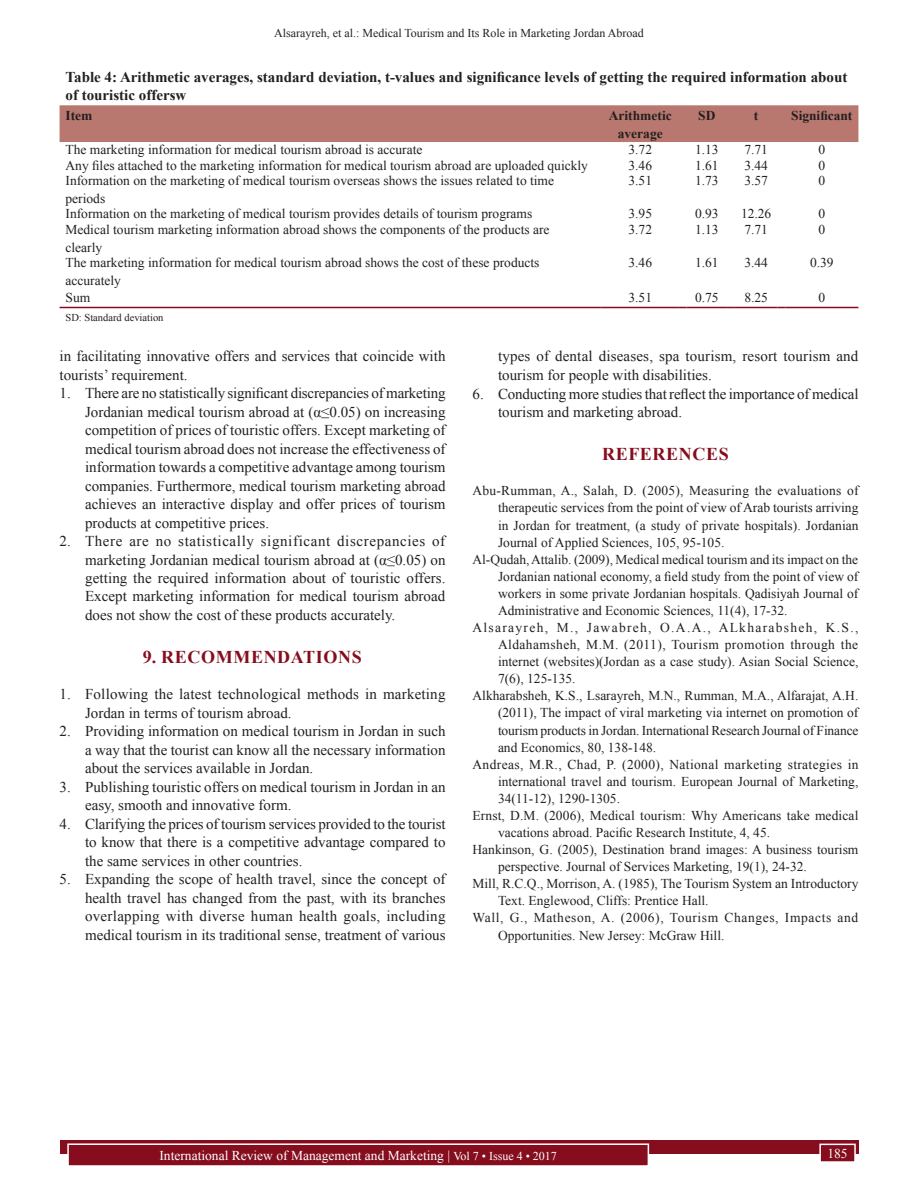
<style>
.page{position:relative;width:918px;height:1188px;background:#fff}
.page>*{position:absolute;margin:0;border:0;box-sizing:border-box;transform-origin:0 0}
.t1{font:700 18px "Times New Roman";letter-spacing:.035em;color:#850d1d}
.L{font:15px/18.5px "Times New Roman";color:#231f20;text-align:justify}
.LL{font:15px/18.5px "Times New Roman";color:#231f20;text-align:justify}
.TT{font:700 15px/18px "Times New Roman";color:#231f20}
.TX_No_After_Space{font:15px/18.5px "Times New Roman";color:#231f20}
.REF{font:13.5px/17.1px "Times New Roman";color:#231f20;text-align:justify}
.TB{font:13.5px/18px "Times New Roman";color:#231f20}
.REF-2{font:13.5px/17.1px "Times New Roman";letter-spacing:.045em;color:#231f20}
.t2{font:13.5px "Times New Roman";color:#fff}
.TCH{font:700 13.5px/18px "Times New Roman";color:#231f20;text-align:center}
.TBL{font:13.5px "Times New Roman";color:#231f20}
.t3{font:12px "Times New Roman";color:#231f20}
.TFN{font:10.5px "Times New Roman";color:#231f20}
.s1{font-size:12px}
</style>
<div class="page">
<div style="left:60px;top:1140px;width:798px;height:13px;background:#850d1d"></div>
<div style="left:68px;top:1144px;width:580px;height:22px;background:#850d1d"></div>
<div style="left:67px;top:1143px;width:582px;height:24px;border:2px solid #fff"></div>
<div style="left:820px;top:1144px;width:35px;height:18px;background:#850d1d"></div>
<div style="left:819px;top:1144px;width:37px;height:19px;border:2px solid #fff"></div>
<div style="left:60px;top:105px;width:798px;height:37px;background:#b8786f"></div>
<hr style="left:60px;top:307px;width:534px;height:1px;background:#850d1d">
<hr style="left:602px;top:307px;width:77px;height:1px;background:#850d1d">
<hr style="left:687px;top:307px;width:40px;height:1px;background:#850d1d">
<hr style="left:735px;top:307px;width:43px;height:1px;background:#850d1d">
<hr style="left:785px;top:307px;width:73px;height:1px;background:#850d1d">
<p class="t3" style="left:274px;top:25px;width:371px">Alsarayreh, et al.: Medical Tourism and Its Role in Marketing Jordan Abroad</p>
<p class="TT" style="left:66px;top:68px;width:783px">Table 4: Arithmetic averages, standard deviation, t‑values and significance levels of getting the required information about of touristic offersw</p>
<p class="TCH" style="left:66px;top:106px;width:28px">Item</p>
<p class="TCH" style="left:609px;top:106px;width:64px">Arithmetic average</p>
<p class="TCH" style="left:698px;top:106px;width:19px">SD</p>
<p class="TCH" style="left:754px;top:106px;width:6px">t</p>
<p class="TCH" style="left:791px;top:106px;width:63px">Significant</p>
<p class="TB" style="left:66px;top:140px;width:358px">The marketing information for medical tourism abroad is accurate</p>
<p class="TB" style="left:628px;top:140px;width:25px">3.72</p>
<p class="TB" style="left:695px;top:140px;width:25px">1.13</p>
<p class="TB" style="left:744px;top:140px;width:25px">7.71</p>
<p class="TB" style="left:818px;top:140px;width:8px">0</p>
<p class="TB" style="left:66px;top:156px;width:524px">Any files attached to the marketing information for medical tourism abroad are uploaded quickly</p>
<p class="TB" style="left:628px;top:156px;width:25px">3.46</p>
<p class="TB" style="left:695px;top:156px;width:25px">1.61</p>
<p class="TB" style="left:744px;top:156px;width:25px">3.44</p>
<p class="TB" style="left:818px;top:156px;width:8px">0</p>
<p class="TB" style="left:66px;top:171px;width:490px">Information on the marketing of medical tourism overseas shows the issues related to time periods</p>
<p class="TB" style="left:628px;top:171px;width:25px">3.51</p>
<p class="TB" style="left:695px;top:171px;width:25px">1.73</p>
<p class="TB" style="left:744px;top:171px;width:25px">3.57</p>
<p class="TB" style="left:818px;top:171px;width:8px">0</p>
<p class="TB" style="left:66px;top:204px;width:468px">Information on the marketing of medical tourism provides details of tourism programs</p>
<p class="TB" style="left:628px;top:204px;width:25px">3.95</p>
<p class="TB" style="left:695px;top:204px;width:25px">0.93</p>
<p class="TB" style="left:741px;top:204px;width:32px">12.26</p>
<p class="TB" style="left:818px;top:204px;width:8px">0</p>
<p class="TB" style="left:66px;top:220px;width:486px">Medical tourism marketing information abroad shows the components of the products are clearly</p>
<p class="TB" style="left:628px;top:220px;width:25px">3.72</p>
<p class="TB" style="left:695px;top:220px;width:25px">1.13</p>
<p class="TB" style="left:744px;top:220px;width:25px">7.71</p>
<p class="TB" style="left:818px;top:220px;width:8px">0</p>
<p class="TB" style="left:66px;top:253px;width:475px">The marketing information for medical tourism abroad shows the cost of these products accurately</p>
<p class="TB" style="left:628px;top:253px;width:25px">3.46</p>
<p class="TB" style="left:695px;top:253px;width:25px">1.61</p>
<p class="TB" style="left:744px;top:253px;width:25px">3.44</p>
<p class="TB" style="left:810px;top:253px;width:25px">0.39</p>
<p class="TBL" style="left:66px;top:288px;width:26px">Sum</p>
<p class="TBL" style="left:628px;top:288px;width:25px">3.51</p>
<p class="TBL" style="left:695px;top:288px;width:25px">0.75</p>
<p class="TBL" style="left:744px;top:288px;width:25px">8.25</p>
<p class="TBL" style="left:818px;top:288px;width:8px">0</p>
<p class="TFN" style="left:66px;top:310px;width:99px">SD: Standard deviation</p>
<p class="TX_No_After_Space" style="left:60px;top:347px;width:387px">in facilitating innovative offers and services that coincide with tourists’ requirement.</p>
<p class="L" style="left:85px;top:384px;width:362px;text-indent:-26px">1. There are no statistically significant discrepancies of marketing Jordanian medical tourism abroad at (α≤0.05) on increasing competition of prices of touristic offers. Except marketing of medical tourism abroad does not increase the effectiveness of information towards a competitive advantage among tourism companies. Furthermore, medical tourism marketing abroad achieves an interactive display and offer prices of tourism products at competitive prices.</p>
<p class="LL" style="left:85px;top:531px;width:362px;text-indent:-26px">2. There are no statistically significant discrepancies of marketing Jordanian medical tourism abroad at (α≤0.05) on getting the required information about of touristic offers.<br>Except marketing information for medical tourism abroad does not show the cost of these products accurately.</p>
<h1 class="t1" style="left:143px;top:644px;width:220px">9. RECOMMENDATIONS</h1>
<p class="L" style="left:85px;top:685px;width:362px;text-indent:-26px">1. Following the latest technological methods in marketing<br>Jordan in terms of tourism abroad.</p>
<p class="L" style="left:85px;top:722px;width:362px;text-indent:-26px">2. Providing information on medical tourism in Jordan in such a way that the tourist can know all the necessary information about the services available in Jordan.</p>
<p class="L" style="left:85px;top:777px;width:362px;text-indent:-26px">3. Publishing touristic offers on medical tourism in Jordan in an easy, smooth and innovative form.</p>
<p class="L" style="left:85px;top:814px;width:362px;text-indent:-26px">4. Clarifying the prices of tourism services provided to the tourist to know that there is a competitive advantage compared to the same services in other countries.</p>
<p class="L" style="left:85px;top:869px;width:362px;text-indent:-26px">5. Expanding the scope of health travel, since the concept of health travel has changed from the past, with its branches overlapping with diverse human health goals, including medical tourism in its traditional sense, treatment of various</p>
<p class="L" style="left:498px;top:347px;width:362px">types of dental diseases, spa tourism, resort tourism and tourism for people with disabilities.</p>
<p class="LL" style="left:498px;top:384px;width:362px;text-indent:-26px">6. Conducting more studies that reflect the importance of medical tourism and marketing abroad.</p>
<h1 class="t1" style="left:602px;top:441px;width:128px">REFERENCES</h1>
<p class="REF" style="left:498px;top:482px;width:362px;text-indent:-26px">Abu-Rumman, A., Salah, D. (2005), Measuring the evaluations of therapeutic services from the point of view of Arab tourists arriving in Jordan for treatment, (a study of private hospitals). Jordanian Journal of Applied Sciences, 105, 95-105.</p>
<p class="REF" style="left:498px;top:550px;width:362px;text-indent:-26px">Al-Qudah, Attalib. (2009), Medical medical tourism and its impact on the Jordanian national economy, a field study from the point of view of workers in some private Jordanian hospitals. Qadisiyah Journal of Administrative and Economic Sciences, 11(4), 17-32.</p>
<p class="REF" style="left:498px;top:619px;width:362px;text-indent:-26px">Alsarayreh, M., Jawabreh, O.A.A., ALkharabsheh, K.S., Aldahamsheh, M.M. (2011), Tourism promotion through the internet (websites)(Jordan as a case study). Asian Social Science, 7(6), 125-135.</p>
<p class="REF" style="left:498px;top:687px;width:362px;text-indent:-26px">Alkharabsheh, K.S., Lsarayreh, M.N., Rumman, M.A., Alfarajat, A.H. (2011), The impact of viral marketing via internet on promotion of tourism products in Jordan. International Research Journal of Finance and Economics, 80, 138-148.</p>
<p class="REF" style="left:498px;top:755px;width:362px;text-indent:-26px">Andreas, M.R., Chad, P. (2000), National marketing strategies in international travel and tourism. European Journal of Marketing, 34(11-12), 1290-1305.</p>
<p class="REF" style="left:498px;top:806px;width:362px;text-indent:-26px">Ernst, D.M. (2006), Medical tourism: Why Americans take medical vacations abroad. Pacific Research Institute, 4, 45.</p>
<p class="REF" style="left:498px;top:841px;width:362px;text-indent:-26px">Hankinson, G. (2005), Destination brand images: A business tourism perspective. Journal of Services Marketing, 19(1), 24-32.</p>
<p class="REF" style="left:498px;top:875px;width:362px;text-indent:-26px">Mill, R.C.Q., Morrison, A. (1985), The Tourism System an Introductory<br>Text. Englewood, Cliffs: Prentice Hall.</p>
<p class="REF-2" style="left:498px;top:909px;width:362px;text-indent:-26px">Wall, G., Matheson, A. (2006), Tourism Changes, Impacts and<br>Opportunities. New Jersey: McGraw Hill.</p>
<p class="t2" style="left:159px;top:1146px;width:399px">International Review of Management and Marketing | <span class="s1">Vol 7 • Issue 4 • 2017</span></p>
<p class="t2" style="left:827px;top:1144px;width:22px">185</p>
</div>
